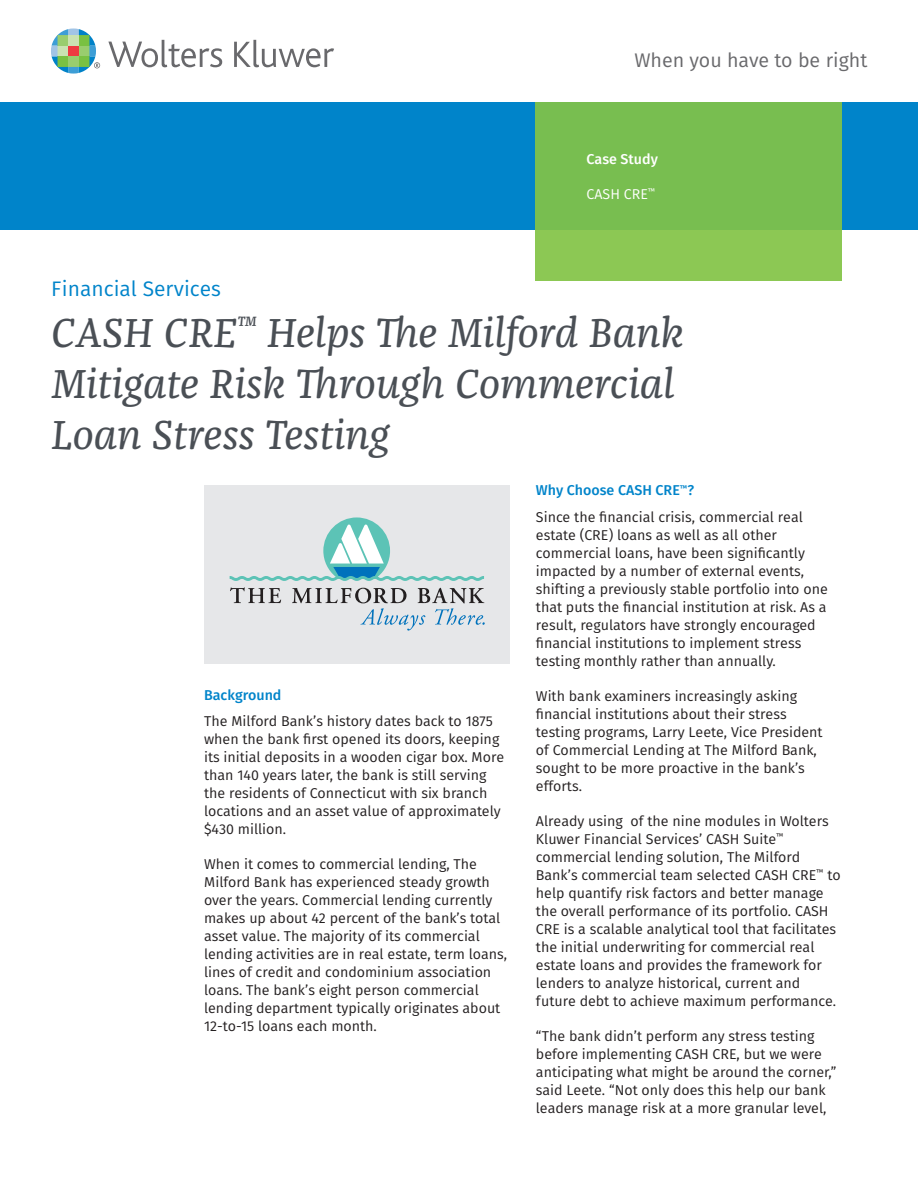
<style>
.page{position:relative;width:918px;height:1188px;background:#fff}
.page>*{position:absolute;margin:0;border:0;box-sizing:border-box;transform-origin:0 0}
.Headline{font:italic 42px/51px "Franziska Pro";color:#4a4f55}
.Division_Name{font:21px "Fira Sans";color:#0084ca}
.t1{font:19.65px "Fira Sans";color:#69696c}
.Text{font:14.25px/18px "Fira Sans";color:#231f20}
.Subhead{font:500 14.25px "Fira Sans";color:#0084ca}
.Text-2{font:500 14.25px "Fira Sans";color:#fff}
.Text-3{font:14.25px "Fira Sans";color:#fff}
</style>
<div class="page">
<svg style="left:108px;top:40px;width:114px;height:27px"></svg>
<svg style="left:234px;top:40px;width:100px;height:27px"></svg>
<svg style="left:51px;top:28px;width:49px;height:46px"></svg>
<div style="left:0;top:102px;width:918px;height:128px;background:#0084ca"></div>
<div style="left:536px;top:102px;width:306px;height:179px;background:linear-gradient(to bottom,#71bb4f,#8ac754)"></div>
<div style="left:204px;top:485px;width:306px;height:178px;background:#e6e7e9"></div>
<svg style="left:230px;top:587px;width:51px;height:16px"></svg>
<svg style="left:292px;top:588px;width:193px;height:43px"></svg>
<svg style="left:230px;top:517px;width:254px;height:64px"></svg>
<h3 class="t1" style="left:634px;top:46px;width:235px">When you have to be right</h3>
<p class="Text-2" style="left:587px;top:149px;width:73px">Case Study</p>
<p class="Text-3" style="left:587px;top:184px;width:70px">CASH CRE<sup>™</sup></p>
<p class="Division_Name" style="left:51px;top:274px;width:171px">Financial Services</p>
<p class="Headline" style="left:51px;top:308px;width:635px">CASH CRE<sup>™</sup> Helps The Milford Bank<br>Mitigate Risk Through Commercial<br>Loan Stress Testing</p>
<p class="Subhead" style="left:204px;top:685px;width:79px">Background</p>
<p class="Text" style="left:204px;top:712px;width:302px">The Milford Bank’s history dates back to 1875 when the bank first opened its doors, keeping its initial deposits in a wooden cigar box. More than 140 years later, the bank is still serving the residents of Connecticut with six branch locations and an asset value of approximately $430 million.</p>
<p class="Text" style="left:204px;top:855px;width:305px">When it comes to commercial lending, The Milford Bank has experienced steady growth over the years. Commercial lending currently makes up about 42 percent of the bank’s total asset value. The majority of its commercial lending activities are in real estate, term loans, lines of credit and condominium association loans. The bank’s eight person commercial lending department typically originates about 12-to-15 loans each month.</p>
<p class="Subhead" style="left:536px;top:480px;width:160px">Why Choose CASH CRE<sup>™</sup>?</p>
<p class="Text" style="left:536px;top:508px;width:293px">Since the financial crisis, commercial real estate (CRE) loans as well as all other commercial loans, have been significantly impacted by a number of external events, shifting a previously stable portfolio into one that puts the financial institution at risk. As a result, regulators have strongly encouraged financial institutions to implement stress testing monthly rather than annually.</p>
<p class="Text" style="left:536px;top:687px;width:288px">With bank examiners increasingly asking financial institutions about their stress testing programs, Larry Leete, Vice President of Commercial Lending at The Milford Bank, sought to be more proactive in the bank’s efforts.</p>
<p class="Text" style="left:536px;top:812px;width:306px">Already using of the nine modules in Wolters Kluwer Financial Services’ CASH Suite<sup>™ </sup>commercial lending solution, The Milford Bank’s commercial team selected CASH CRE<sup>™</sup> to help quantify risk factors and better manage the overall performance of its portfolio. CASH CRE is a scalable analytical tool that facilitates the initial underwriting for commercial real estate loans and provides the framework for lenders to analyze historical, current and future debt to achieve maximum performance.</p>
<p class="Text" style="left:536px;top:1027px;width:302px">“The bank didn’t perform any stress testing before implementing CASH CRE, but we were anticipating what might be around the corner,” said Leete. “Not only does this help our bank leaders manage risk at a more granular level,</p>
</div>
